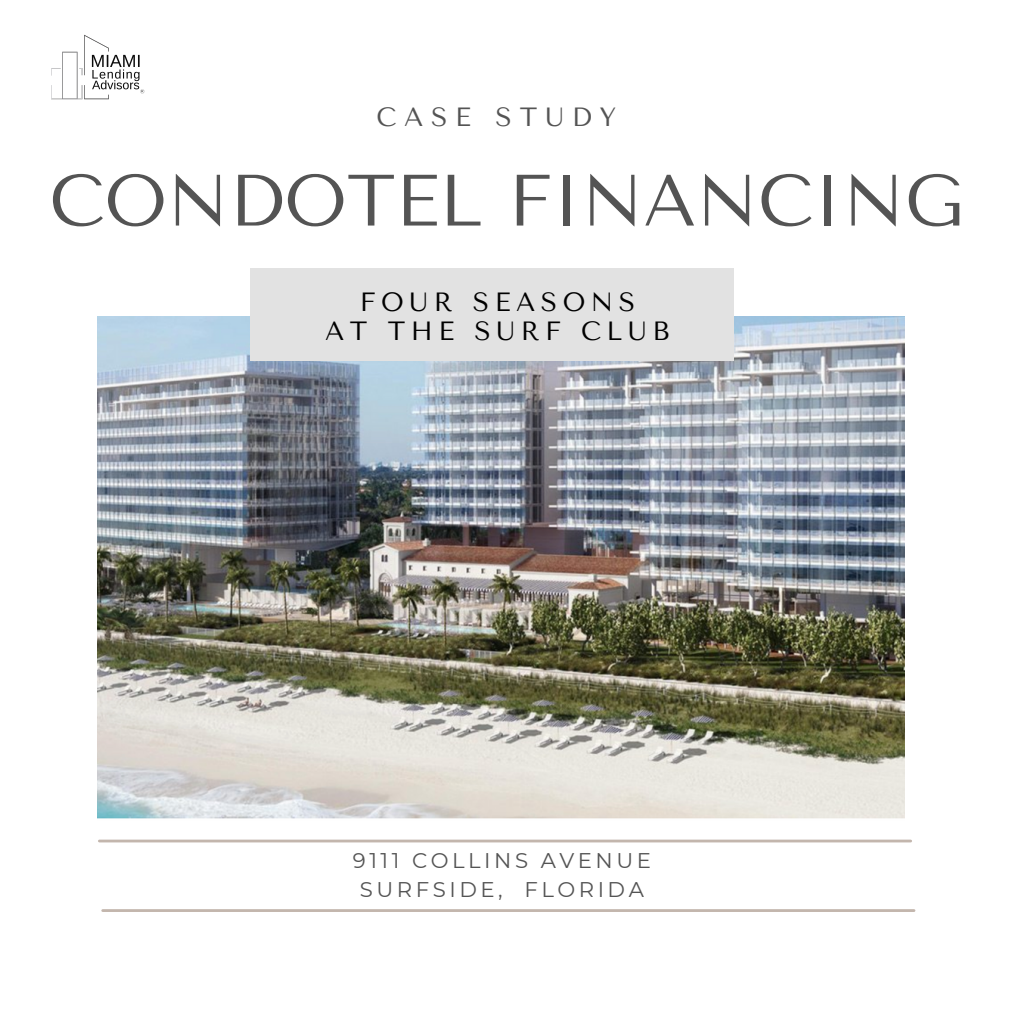
<style>
.page{position:relative;width:1013px;height:1013px;background:#fff}
.page>*{position:absolute;margin:0;border:0;box-sizing:border-box;transform-origin:0 0}
.t1{font:72.5px "Tenor Sans";color:#545454}
.t2{font:26.25px "Tenor Sans";letter-spacing:.21em;color:#000}
.t3{font:26.25px "Tenor Sans";letter-spacing:.295em;color:#545454}
.t4{font:21.25px "Montserrat";letter-spacing:.165em;color:#545454}
</style>
<div class="page">
<img style="left:98px;top:316px;width:806px;height:503px">
<hr style="left:103px;top:909px;width:811px;height:3px;background:#c3b6ad">
<hr style="left:99px;top:839px;width:811px;height:3px;background:#c3b6ad">
<div style="left:250px;top:268px;width:483px;height:93px;background:#e2e2e2"></div>
<img style="left:51px;top:34px;width:94px;height:66px">
<p class="t3" style="left:376px;top:102px;width:241px">CASE STUDY</p>
<p class="t1" style="left:49px;top:159px;width:915px">CONDOTEL FINANCING</p>
<p class="t2" style="left:360px;top:286px;width:277px">FOUR SEASONS</p>
<p class="t2" style="left:325px;top:315px;width:346px">AT THE SURF CLUB</p>
<p class="t4" style="left:353px;top:847px;width:299px">9111 COLLINS AVENUE</p>
<p class="t4" style="left:360px;top:876px;width:285px">SURFSIDE, FLORIDA</p>
</div>
